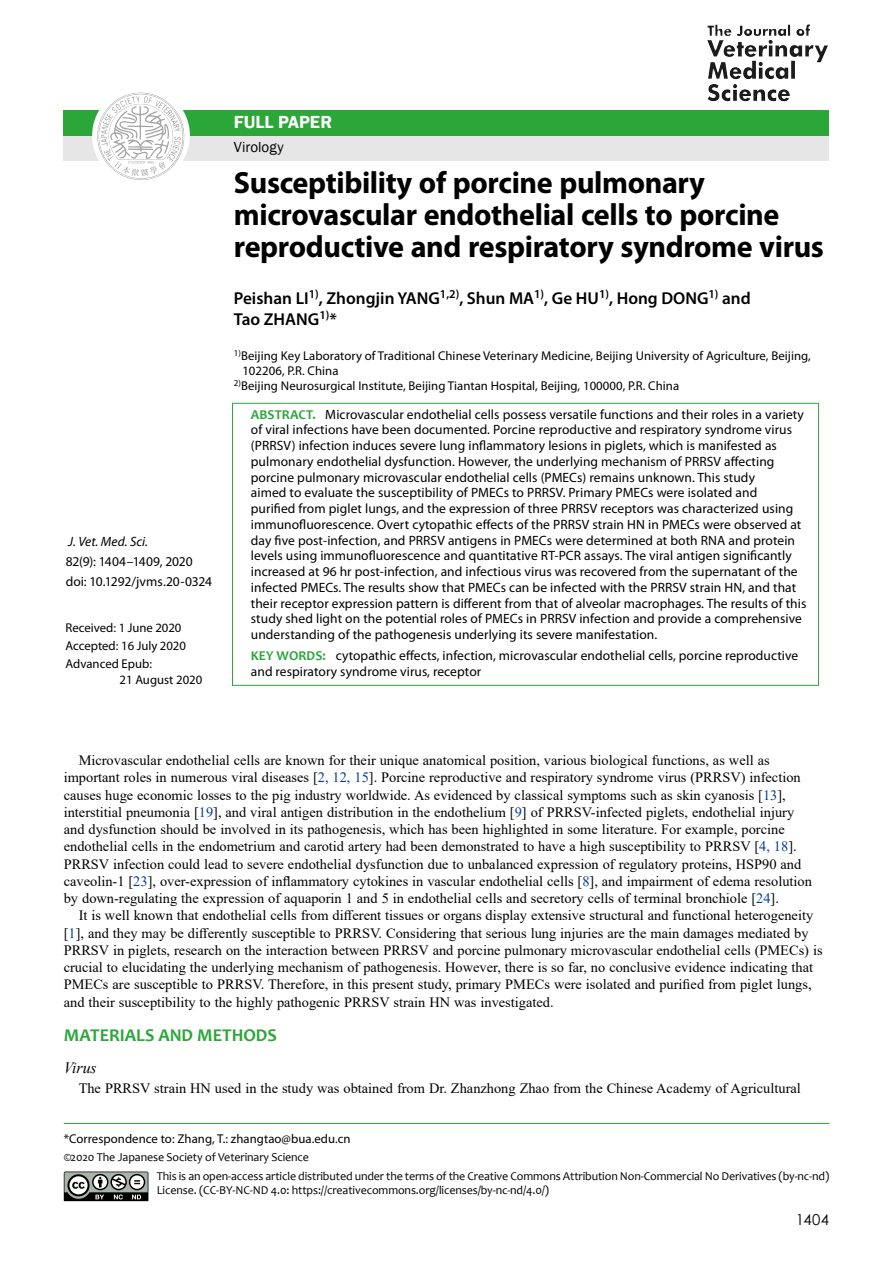
<style>
.page{position:relative;width:893px;height:1263px;background:#fff}
.page>*{position:absolute;margin:0;border:0;box-sizing:border-box;transform-origin:0 0}
.t1{font:700 30.75px/32.2px "Myriad Pro";letter-spacing:-.01em;color:#000}
.t2{font:700 18px "Candara";color:#2aa738}
.t3{font:600 18px "Franklin Gothic";color:#fff}
.t4{font:600 17.25px/21px "Myriad Pro";color:#000}
.t5{font:italic 15.75px "Times New Roman";color:#000}
.t6{font:15px "Franklin Gothic";color:#000}
.t7{font:15px "Century Gothic";color:#000}
.t8{font:14.25px/17.2px "Times New Roman";color:#000}
.t9{font:13.5px/15.8px "Myriad Pro";letter-spacing:.005em;color:#000}
.t10{font:italic 13.5px "Myriad Pro";color:#000}
.t11{font:12.75px/17.9px "Myriad Pro";letter-spacing:.005em;color:#000}
.t12{font:12px/20px "Candara";letter-spacing:-.01em;color:#000}
.s1{font-family:"Candara";font-weight:700;color:#2aa738}
.s2{color:#003f98}
</style>
<div class="page">
<hr style="left:64px;top:1123px;width:765px;height:1px;background:#2aa738">
<div style="left:64px;top:136px;width:765px;height:25px;background:#e6e6e6"></div>
<div style="left:64px;top:111px;width:765px;height:25px;background:#2aa738"></div>
<div style="left:92px;top:87px;width:98px;height:97px;background:#fff;border-radius:50%"></div>
<svg style="left:94px;top:92px;width:93px;height:88px"></svg>
<img style="left:707px;top:24px;width:106px;height:33px">
<div style="left:232px;top:403px;width:587px;height:283px;border:1px solid #2aa738"></div>
<svg style="left:64px;top:1171px;width:84px;height:30px"></svg>
<p class="t10" style="left:68px;top:533px;width:81px">J. Vet. Med. Sci.</p>
<p class="t9" style="left:66px;top:552px;width:148px;line-height:20px">82(9): 1404–1409, 2020 doi: 10.1292/jvms.20-0324</p>
<p class="t11" style="left:66px;top:619px;width:122px">Received: 1 June 2020<br>Accepted: 16 July 2020<br>Advanced Epub:</p>
<p class="t11" style="left:120px;top:670px;width:84px">21 August 2020</p>
<p class="t3" style="left:234px;top:111px;width:100px">FULL PAPER</p>
<p class="t6" style="left:234px;top:138px;width:51px">Virology</p>
<h1 class="t1" style="left:234px;top:165px;width:592px">Susceptibility of porcine pulmonary microvascular endothelial cells to porcine reproductive and respiratory syndrome virus</h1>
<p class="t4" style="left:234px;top:287px;width:518px">Peishan LI<sup>1)</sup>, Zhongjin YANG<sup>1,2)</sup>, Shun MA<sup>1)</sup>, Ge HU<sup>1)</sup>, Hong DONG<sup>1)</sup> and<br>Tao ZHANG<sup>1)</sup>*</p>
<p class="t11" style="left:242px;top:349px;width:570px;line-height:14.2px;text-indent:-9px"><sup>1)</sup>Beijing Key Laboratory of Traditional Chinese Veterinary Medicine, Beijing University of Agriculture, Beijing,<br>102206, P.R. China</p>
<p class="t11" style="left:234px;top:377px;width:447px"><sup>2)</sup>Beijing Neurosurgical Institute, Beijing Tiantan Hospital, Beijing, 100000, P.R. China</p>
<p class="t9" style="left:251px;top:406px;width:557px"><span class="s1">ABSTRACT.</span> Microvascular endothelial cells possess versatile functions and their roles in a variety of viral infections have been documented. Porcine reproductive and respiratory syndrome virus (PRRSV) infection induces severe lung inflammatory lesions in piglets, which is manifested as pulmonary endothelial dysfunction. However, the underlying mechanism of PRRSV affecting porcine pulmonary microvascular endothelial cells (PMECs) remains unknown. This study<br>aimed to evaluate the susceptibility of PMECs to PRRSV. Primary PMECs were isolated and<br>purified from piglet lungs, and the expression of three PRRSV receptors was characterized using immunofluorescence. Overt cytopathic effects of the PRRSV strain HN in PMECs were observed at day five post-infection, and PRRSV antigens in PMECs were determined at both RNA and protein levels using immunofluorescence and quantitative RT-PCR assays. The viral antigen significantly increased at 96 hr post-infection, and infectious virus was recovered from the supernatant of the infected PMECs. The results show that PMECs can be infected with the PRRSV strain HN, and that their receptor expression pattern is different from that of alveolar macrophages. The results of this study shed light on the potential roles of PMECs in PRRSV infection and provide a comprehensive understanding of the pathogenesis underlying its severe manifestation.</p>
<p class="t9" style="left:251px;top:647px;width:549px;line-height:16.5px"><span class="s1">KEY WORDS:</span> cytopathic effects, infection, microvascular endothelial cells, porcine reproductive and respiratory syndrome virus, receptor</p>
<p class="t8" style="left:64px;top:751px;width:750px;text-indent:15px">Microvascular endothelial cells are known for their unique anatomical position, various biological functions, as well as important roles in numerous viral diseases [<span class="s2">2, 12, 15</span>]. Porcine reproductive and respiratory syndrome virus (PRRSV) infection causes huge economic losses to the pig industry worldwide. As evidenced by classical symptoms such as skin cyanosis [<span class="s2">13</span>], interstitial pneumonia [<span class="s2">19</span>], and viral antigen distribution in the endothelium [<span class="s2">9</span>] of PRRSV-infected piglets, endothelial injury and dysfunction should be involved in its pathogenesis, which has been highlighted in some literature. For example, porcine endothelial cells in the endometrium and carotid artery had been demonstrated to have a high susceptibility to PRRSV [<span class="s2">4, 18</span>].<br>PRRSV infection could lead to severe endothelial dysfunction due to unbalanced expression of regulatory proteins, HSP90 and caveolin-1 [<span class="s2">23</span>], over-expression of inflammatory cytokines in vascular endothelial cells [<span class="s2">8</span>], and impairment of edema resolution by down-regulating the expression of aquaporin 1 and 5 in endothelial cells and secretory cells of terminal bronchiole [<span class="s2">24</span>].</p>
<p class="t8" style="left:64px;top:906px;width:760px;text-indent:15px">It is well known that endothelial cells from different tissues or organs display extensive structural and functional heterogeneity [<span class="s2">1</span>], and they may be differently susceptible to PRRSV. Considering that serious lung injuries are the main damages mediated by PRRSV in piglets, research on the interaction between PRRSV and porcine pulmonary microvascular endothelial cells (PMECs) is crucial to elucidating the underlying mechanism of pathogenesis. However, there is so far, no conclusive evidence indicating that PMECs are susceptible to PRRSV. Therefore, in this present study, primary PMECs were isolated and purified from piglet lungs, and their susceptibility to the highly pathogenic PRRSV strain HN was investigated.</p>
<p class="t2" style="left:64px;top:1024px;width:215px">MATERIALS AND METHODS</p>
<p class="t5" style="left:64px;top:1057px;width:34px">Virus</p>
<p class="t8" style="left:79px;top:1079px;width:724px">The PRRSV strain HN used in the study was obtained from Dr. Zhanzhong Zhao from the Chinese Academy of Agricultural</p>
<p class="t11" style="left:64px;top:1129px;width:288px">*Correspondence to: Zhang, T.: zhangtao@bua.edu.cn</p>
<p class="t12" style="left:157px;top:1146px;width:674px;text-indent:-93px">©2020 The Japanese Society of Veterinary Science<br>This is an open-access article distributed under the terms of the Creative Commons Attribution Non-Commercial No Derivatives (by-nc-nd)</p>
<p class="t12" style="left:157px;top:1180px;width:394px">License. (CC-BY-NC-ND 4.0: https://creativecommons.org/licenses/by-nc-nd/4.0/)</p>
<p class="t7" style="left:796px;top:1209px;width:35px">1404</p>
</div>
